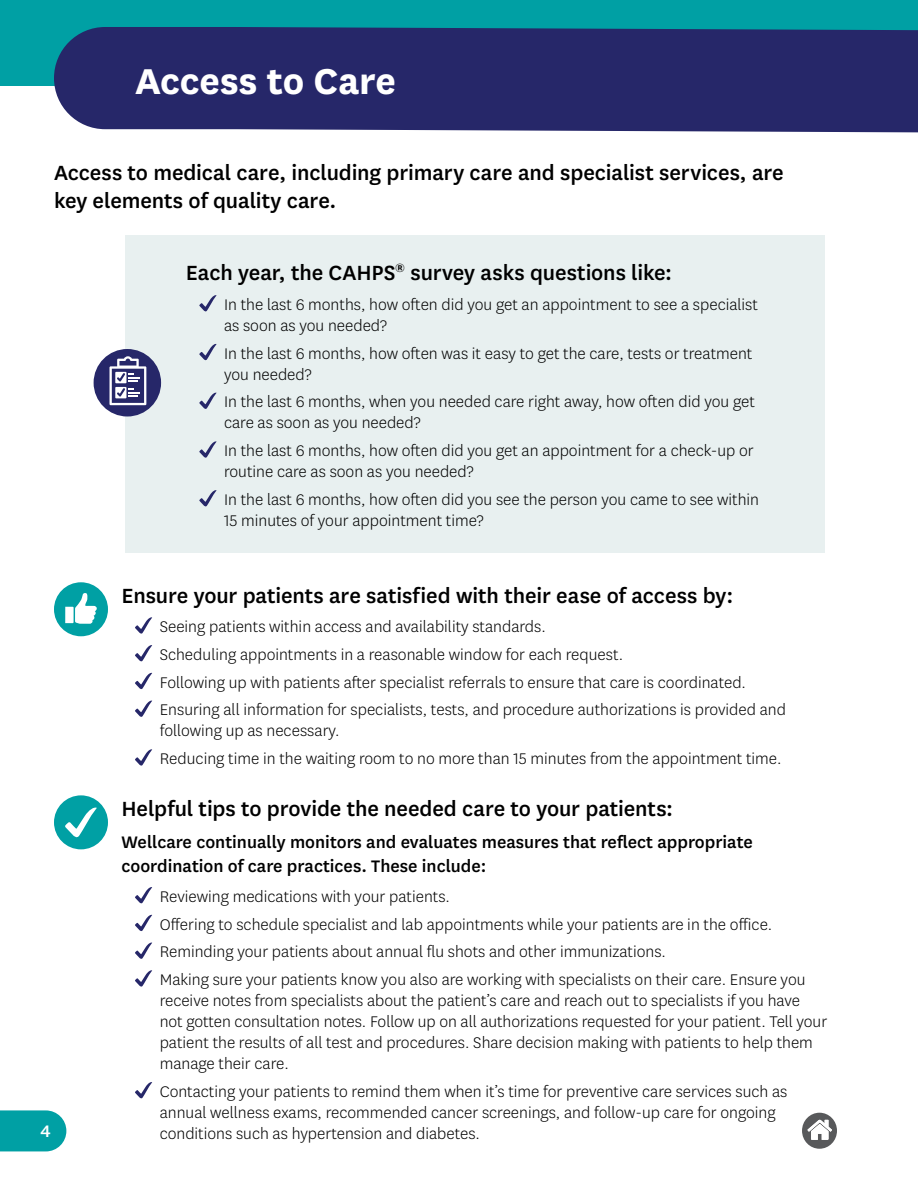
<style>
.page{position:relative;width:918px;height:1188px;background:#fff}
.page>*{position:absolute;margin:0;border:0;box-sizing:border-box;transform-origin:0 0}
.t1{font:700 42px "Centene Sans";letter-spacing:-.005em;color:#fff}
.t2{font:500 24px/28.5px "Centene Sans";letter-spacing:-.005em;color:#000}
.t3{font:500 19.5px/24px "Centene Sans";color:#000}
.t4{font:500 19.5px "Centene Sans";color:#fff}
.t5{font:300 18px/21px "Centene Sans";color:#000}
</style>
<div class="page">
<svg style="left:0;top:1110px;width:66px;height:41px;background:#11a6aa"></svg>
<div style="left:0;top:0;width:918px;height:86px;background:#00a0a4"></div>
<div style="left:54px;top:27px;width:864px;height:105px;background:#262769"></div>
<div style="left:125px;top:235px;width:699px;height:318px;background:#e8f0f0"></div>
<svg style="left:199px;top:295px;width:18px;height:17px"></svg>
<div style="left:95px;top:350px;width:65px;height:65px;background:#262769;border-radius:50%"></div>
<div style="left:94px;top:349px;width:67px;height:68px;border:2px solid #262769;border-radius:50%"></div>
<svg style="left:199px;top:344px;width:18px;height:17px"></svg>
<svg style="left:199px;top:392px;width:18px;height:17px"></svg>
<svg style="left:199px;top:441px;width:18px;height:17px"></svg>
<svg style="left:199px;top:490px;width:18px;height:17px"></svg>
<div style="left:55px;top:583px;width:52px;height:52px;background:#00a0a4;border-radius:50%"></div>
<div style="left:54px;top:582px;width:54px;height:54px;border:2px solid #00a0a4;border-radius:50%"></div>
<svg style="left:65px;top:593px;width:32px;height:31px"></svg>
<svg style="left:135px;top:617px;width:17px;height:17px"></svg>
<svg style="left:135px;top:645px;width:17px;height:17px"></svg>
<svg style="left:135px;top:672px;width:17px;height:18px"></svg>
<svg style="left:135px;top:700px;width:17px;height:17px"></svg>
<svg style="left:135px;top:749px;width:17px;height:17px"></svg>
<div style="left:55px;top:797px;width:52px;height:51px;background:#00a0a4;border-radius:50%"></div>
<div style="left:54px;top:795px;width:54px;height:54px;border:2px solid #00a0a4;border-radius:50%"></div>
<svg style="left:65px;top:807px;width:32px;height:31px"></svg>
<svg style="left:135px;top:887px;width:17px;height:17px"></svg>
<svg style="left:135px;top:914px;width:17px;height:17px"></svg>
<svg style="left:135px;top:942px;width:17px;height:17px"></svg>
<svg style="left:135px;top:970px;width:17px;height:17px"></svg>
<svg style="left:135px;top:1082px;width:17px;height:17px"></svg>
<div style="left:803px;top:1114px;width:33px;height:33px;background:#58595b;border-radius:50%"></div>
<div style="left:802px;top:1113px;width:35px;height:36px;border:3px solid #58595b;border-radius:50%"></div>
<svg style="left:807px;top:1120px;width:25px;height:20px"></svg>
<svg style="left:110px;top:356px;width:36px;height:49px"></svg>
<h2 class="t1" style="left:135px;top:51px;width:262px">Access to Care</h2>
<h3 class="t2" style="left:54px;top:157px;width:731px">Access to medical care, including primary care and specialist services, are key elements of quality care.</h3>
<p class="t4" style="left:40px;top:1118px;width:12px">4</p>
<h4 class="t2" style="left:186px;top:257px;width:488px">Each year, the CAHPS<sup>®</sup> survey asks questions like:</h4>
<p class="t5" style="left:224px;top:293px;width:535px">In the last 6 months, how often did you get an appointment to see a specialist as soon as you needed?</p>
<p class="t5" style="left:224px;top:342px;width:530px">In the last 6 months, how often was it easy to get the care, tests or treatment you needed?</p>
<p class="t5" style="left:224px;top:391px;width:532px">In the last 6 months, when you needed care right away, how often did you get care as soon as you needed?</p>
<p class="t5" style="left:224px;top:440px;width:531px">In the last 6 months, how often did you get an appointment for a check-up or routine care as soon as you needed?</p>
<p class="t5" style="left:224px;top:488px;width:537px">In the last 6 months, how often did you see the person you came to see within<br>15 minutes of your appointment time?</p>
<h3 class="t2" style="left:121px;top:580px;width:613px">Ensure your patients are satisfied with their ease of access by:</h3>
<p class="t5" style="left:160px;top:616px;width:388px">Seeing patients within access and availability standards.</p>
<p class="t5" style="left:160px;top:643px;width:465px">Scheduling appointments in a reasonable window for each request.</p>
<p class="t5" style="left:160px;top:671px;width:588px">Following up with patients after specialist referrals to ensure that care is coordinated.</p>
<p class="t5" style="left:160px;top:699px;width:628px">Ensuring all information for specialists, tests, and procedure authorizations is provided and following up as necessary.</p>
<p class="t5" style="left:160px;top:748px;width:623px">Reducing time in the waiting room to no more than 15 minutes from the appointment time.</p>
<h3 class="t2" style="left:121px;top:793px;width:553px">Helpful tips to provide the needed care to your patients:</h3>
<h4 class="t3" style="left:122px;top:829px;width:633px">Wellcare continually monitors and evaluates measures that reflect appropriate coordination of care practices. These include:</h4>
<p class="t5" style="left:160px;top:885px;width:292px">Reviewing medications with your patients.</p>
<p class="t5" style="left:160px;top:913px;width:614px">Offering to schedule specialist and lab appointments while your patients are in the office.</p>
<p class="t5" style="left:160px;top:941px;width:508px">Reminding your patients about annual flu shots and other immunizations.</p>
<p class="t5" style="left:160px;top:969px;width:669px">Making sure your patients know you also are working with specialists on their care. Ensure you receive notes from specialists about the patient’s care and reach out to specialists if you have not gotten consultation notes. Follow up on all authorizations requested for your patient. Tell your patient the results of all test and procedures. Share decision making with patients to help them manage their care.</p>
<p class="t5" style="left:160px;top:1080px;width:629px">Contacting your patients to remind them when it’s time for preventive care services such as annual wellness exams, recommended cancer screenings, and follow-up care for ongoing conditions such as hypertension and diabetes.</p>
</div>
